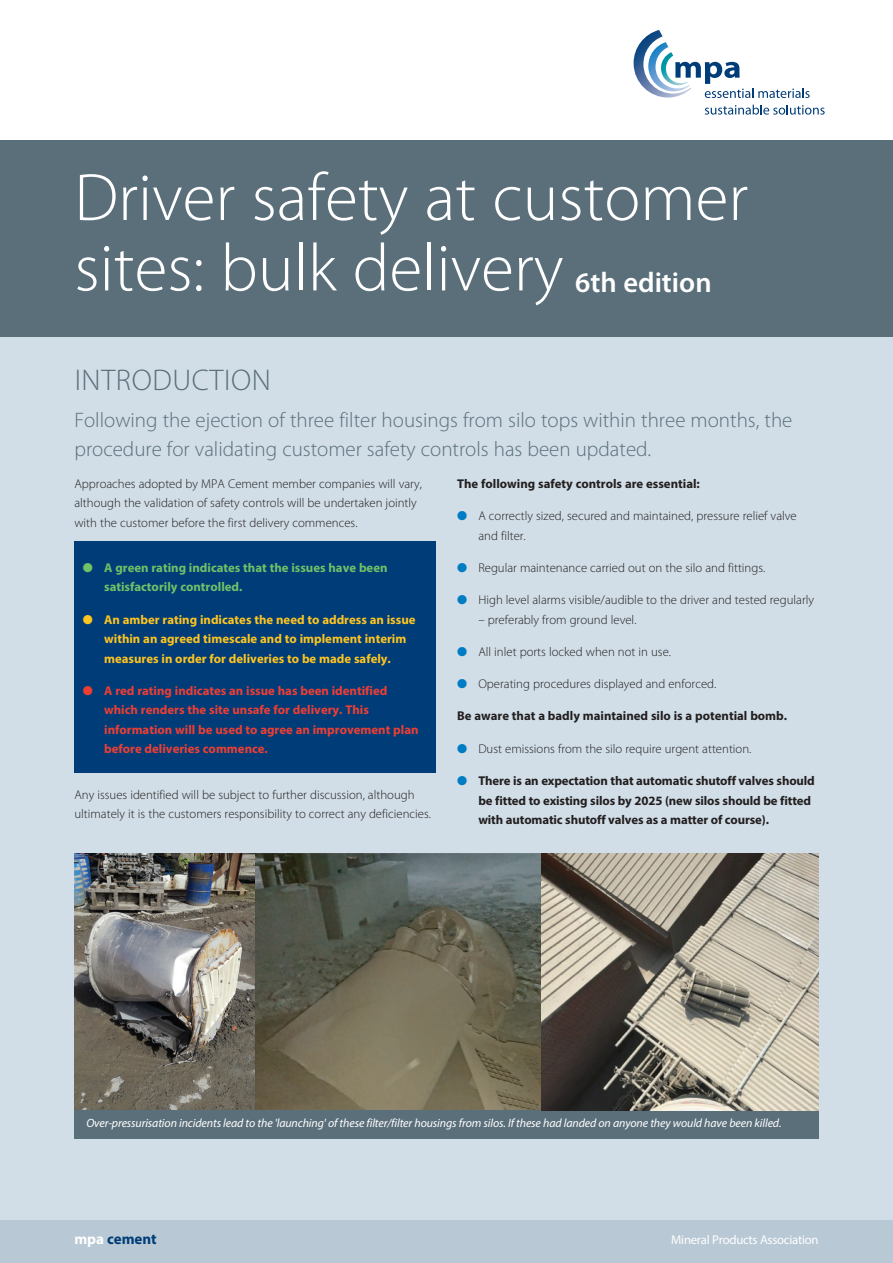
<style>
.page{position:relative;width:893px;height:1263px;background:#fff}
.page>*{position:absolute;margin:0;border:0;box-sizing:border-box;transform-origin:0 0}
.t1{font:300 67.5px/70.5px "Myriad Pro";color:#fff}
.t2{font:300 30px "Myriad Pro";letter-spacing:.02em;color:#5b6f7b}
.t3{font:600 28.5px "Myriad Pro";color:#fff}
.t4{font:300 21px/28.5px "Myriad Pro";color:#5b6f7b}
.t5{font:700 15px "Myriad Pro";color:#003d78}
.t6{font:300 12.75px/19.5px "Myriad Pro";color:#231f20}
.t7{font:700 12.75px/19.5px "Myriad Pro";letter-spacing:-.01em;color:#231f20}
.t8{font:700 12.75px/19.5px "Myriad Pro";color:#ee3e34}
.t9{font:700 12.75px/19.5px "Myriad Pro";color:#fec422}
.t10{font:700 12.75px/19.5px "Myriad Pro";color:#71c167}
.t11{font:12.75px "Myriad Pro";letter-spacing:-.02em;color:#fff}
.t12{font:italic 12px "Myriad Pro";letter-spacing:-.01em;color:#fff}
.s1{color:#fff}
</style>
<div class="page">
<div style="left:0;top:337px;width:893px;height:926px;background:#d1dee7"></div>
<div style="left:0;top:140px;width:893px;height:197px;background:#5b6f7b"></div>
<div style="left:0;top:1220px;width:893px;height:43px;background:#b9c8d5"></div>
<svg style="left:633px;top:30px;width:177px;height:68px"></svg>
<svg style="left:705px;top:105px;width:120px;height:10px"></svg>
<div style="left:74px;top:541px;width:362px;height:232px;background:#003d78"></div>
<img style="left:74px;top:854px;width:468px;height:256px">
<div style="left:74px;top:1110px;width:745px;height:29px;background:#5b6f7b"></div>
<img style="left:542px;top:854px;width:277px;height:256px">
<h1 class="t1" style="left:74px;top:163px;width:675px">Driver safety at customer sites: bulk delivery</h1>
<h3 class="t3" style="left:575px;top:264px;width:138px">6th edition</h3>
<h2 class="t2" style="left:75px;top:364px;width:198px">INTRODUCTION</h2>
<h3 class="t4" style="left:74px;top:406px;width:719px">Following the ejection of three filter housings from silo tops within three months, the procedure for validating customer safety controls has been updated.</h3>
<p class="t6" style="left:74px;top:474px;width:349px">Approaches adopted by MPA Cement member companies will vary, although the validation of safety controls will be undertaken jointly with the customer before the first delivery commences.</p>
<p class="t10" style="left:104px;top:557px;width:285px">A green rating indicates that the issues have been satisfactorily controlled.</p>
<p class="t9" style="left:104px;top:609px;width:313px">An amber rating indicates the need to address an issue within an agreed timescale and to implement interim measures in order for deliveries to be made safely.</p>
<p class="t8" style="left:104px;top:680px;width:316px">A red rating indicates an issue has been identified which renders the site unsafe for delivery. This information will be used to agree an improvement plan before deliveries commence.</p>
<p class="t6" style="left:74px;top:785px;width:358px">Any issues identified will be subject to further discussion, although ultimately it is the customers responsibility to correct any deficiencies.</p>
<p class="t7" style="left:457px;top:473px;width:244px">The following safety controls are essential:</p>
<p class="t6" style="left:478px;top:506px;width:320px">A correctly sized, secured and maintained, pressure relief valve and filter.</p>
<p class="t6" style="left:478px;top:558px;width:288px">Regular maintenance carried out on the silo and fittings.</p>
<p class="t6" style="left:478px;top:590px;width:337px">High level alarms visible/audible to the driver and tested regularly</p>
<p class="t6" style="left:478px;top:610px;width:160px">– preferably from ground level.</p>
<p class="t6" style="left:478px;top:642px;width:194px">All inlet ports locked when not in use.</p>
<p class="t6" style="left:478px;top:674px;width:239px">Operating procedures displayed and enforced.</p>
<p class="t7" style="left:457px;top:706px;width:332px">Be aware that a badly maintained silo is a potential bomb.</p>
<p class="t6" style="left:478px;top:739px;width:275px">Dust emissions from the silo require urgent attention.</p>
<p class="t7" style="left:478px;top:770px;width:338px">There is an expectation that automatic shutoff valves should be fitted to existing silos by 2025 (new silos should be fitted with automatic shutoff valves as a matter of course).</p>
<p class="t12" style="left:86px;top:1116px;width:697px">Over-pressurisation incidents lead to the 'launching' of these filter/filter housings from silos. If these had landed on anyone they would have been killed.</p>
<p class="t5" style="left:74px;top:1229px;width:84px"><span class="s1">mpa</span> cement</p>
<p class="t11" style="left:671px;top:1231px;width:149px">Mineral Products Association</p>
</div>
